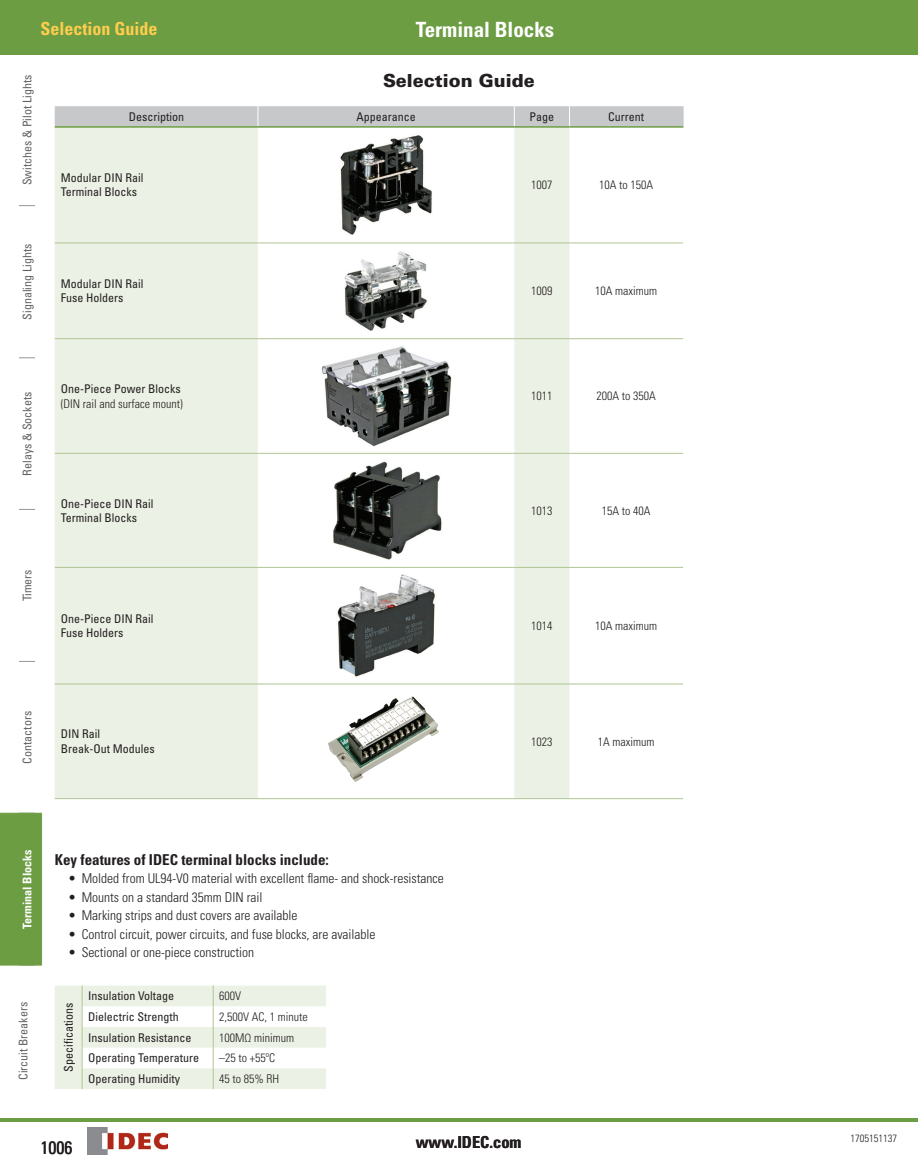
<style>
.page{position:relative;width:918px;height:1175px;background:#fff}
.page>*{position:absolute;margin:0;border:0;box-sizing:border-box;transform-origin:0 0}
.t1{font:700 condensed 21px "Univers LT Std";color:#fff}
.t2{font:700 condensed 18px "Univers LT Std";color:#fecd4e}
.Section_Header1{font:900 18px "Univers LT Std";color:#231f20}
.t3{font:condensed 18px "Univers LT Std";color:#231f20}
.t4{font:700 condensed 16.5px "Univers LT Std";color:#231f20}
.Body_Heading_1{font:700 condensed 15px "Univers LT Std";color:#231f20}
.t5{font:300 condensed 13.5px "Univers LT Std";color:#231f20}
.Table_Heading_Bk{font:condensed 12px "Univers LT Std";color:#231f20}
.Tab_Regular{font:condensed 12px "Univers LT Std";color:#636366}
.Table_Center{font:300 condensed 12px "Univers LT Std";color:#231f20}
.Table_Left{font:300 condensed 12px "Univers LT Std";color:#231f20}
.Table_Heading_Bk_Cen{font:condensed 12px "Univers LT Std";color:#231f20}
.Tab_Selected{font:700 condensed 12px "Univers LT Std";color:#fff}
.Notes{font:300 condensed 10.5px "Univers LT Std";color:#231f20}
</style>
<div class="page">
<svg style="left:19px;top:205px;width:16px;height:1px"></svg>
<svg style="left:19px;top:357px;width:16px;height:1px"></svg>
<svg style="left:19px;top:509px;width:16px;height:1px"></svg>
<svg style="left:19px;top:661px;width:16px;height:1px"></svg>
<img style="left:88px;top:1127px;width:80px;height:27px">
<div style="left:0;top:813px;width:42px;height:152px;background:#6c9d42"></div>
<svg style="left:883px;top:54px;width:16px;height:1px"></svg>
<div style="left:0;top:0;width:918px;height:54px;background:#6c9d42"></div>
<hr style="left:0;top:1118px;width:918px;height:3px;background:#6c9d42">
<svg style="left:55px;top:128px;width:515px;height:670px;fill:#ecf1e5"></svg>
<hr style="left:55px;top:798px;width:203px;height:1px;background:#b0c593">
<hr style="left:258px;top:798px;width:256px;height:1px;background:#b0c593">
<hr style="left:514px;top:798px;width:56px;height:1px;background:#b0c593">
<hr style="left:570px;top:798px;width:113px;height:1px;background:#b0c593">
<hr style="left:55px;top:242px;width:203px;height:1px;background:#b0c593">
<hr style="left:258px;top:242px;width:256px;height:1px;background:#b0c593">
<hr style="left:514px;top:242px;width:56px;height:1px;background:#b0c593">
<hr style="left:570px;top:242px;width:113px;height:1px;background:#b0c593">
<hr style="left:55px;top:453px;width:203px;height:1px;background:#b0c593">
<hr style="left:258px;top:453px;width:256px;height:1px;background:#b0c593">
<hr style="left:514px;top:453px;width:56px;height:1px;background:#b0c593">
<hr style="left:570px;top:453px;width:113px;height:1px;background:#b0c593">
<hr style="left:55px;top:338px;width:203px;height:1px;background:#b0c593">
<hr style="left:258px;top:338px;width:256px;height:1px;background:#b0c593">
<hr style="left:514px;top:338px;width:56px;height:1px;background:#b0c593">
<hr style="left:570px;top:338px;width:113px;height:1px;background:#b0c593">
<hr style="left:55px;top:567px;width:203px;height:1px;background:#b0c593">
<hr style="left:258px;top:567px;width:256px;height:1px;background:#b0c593">
<hr style="left:514px;top:567px;width:56px;height:1px;background:#b0c593">
<hr style="left:570px;top:567px;width:113px;height:1px;background:#b0c593">
<hr style="left:55px;top:683px;width:203px;height:1px;background:#b0c593">
<hr style="left:258px;top:683px;width:256px;height:1px;background:#b0c593">
<hr style="left:514px;top:683px;width:56px;height:1px;background:#b0c593">
<hr style="left:570px;top:683px;width:113px;height:1px;background:#b0c593">
<hr style="left:570px;top:126px;width:113px;height:2px;background:#6c9d42">
<div style="left:55px;top:106px;width:629px;height:21px;background:#c7c8ca"></div>
<hr style="left:55px;top:126px;width:203px;height:2px;background:#6c9d42">
<hr style="left:258px;top:126px;width:256px;height:2px;background:#6c9d42">
<hr style="left:514px;top:126px;width:56px;height:2px;background:#6c9d42">
<img style="left:339px;top:133px;width:94px;height:104px">
<img style="left:343px;top:249px;width:86px;height:84px">
<img style="left:320px;top:345px;width:132px;height:102px">
<img style="left:330px;top:459px;width:113px;height:102px">
<img style="left:335px;top:573px;width:102px;height:105px">
<img style="left:328px;top:696px;width:111px;height:86px">
<svg style="left:55px;top:985px;width:271px;height:104px"></svg>
<p class="t2" style="left:40px;top:18px;width:119px">Selection Guide</p>
<p class="t1" style="left:416px;top:17px;width:140px">Terminal Blocks</p>
<p class="Tab_Regular" style="left:20px;top:185px;width:112px;rotate:-90deg">Switches &amp; Pilot Lights</p>
<p class="Tab_Regular" style="left:20px;top:320px;width:77px;rotate:-90deg">Signaling Lights</p>
<p class="Tab_Regular" style="left:20px;top:475px;width:85px;rotate:-90deg">Relays &amp; Sockets</p>
<p class="Tab_Regular" style="left:20px;top:601px;width:33px;rotate:-90deg">Timers</p>
<p class="Section_Header1" style="left:383px;top:69px;width:153px">Selection Guide</p>
<p class="Table_Heading_Bk_Cen" style="left:129px;top:109px;width:57px">Description</p>
<p class="Table_Heading_Bk_Cen" style="left:356px;top:109px;width:61px">Appearance</p>
<p class="Table_Heading_Bk_Cen" style="left:530px;top:109px;width:26px">Page</p>
<p class="Table_Heading_Bk_Cen" style="left:608px;top:109px;width:38px">Current</p>
<p class="Table_Heading_Bk" style="left:61px;top:170px;width:84px">Modular DIN Rail</p>
<p class="Table_Heading_Bk" style="left:61px;top:185px;width:78px">Terminal Blocks</p>
<p class="Table_Heading_Bk" style="left:61px;top:276px;width:84px">Modular DIN Rail</p>
<p class="Table_Heading_Bk" style="left:61px;top:290px;width:64px">Fuse Holders</p>
<p class="Table_Heading_Bk" style="left:61px;top:381px;width:121px">One-Piece Power Blocks</p>
<p class="Table_Left" style="left:61px;top:396px;width:123px">(DIN rail and surface mount)</p>
<p class="Table_Heading_Bk" style="left:61px;top:495px;width:94px">One-Piece DIN Rail</p>
<p class="Table_Heading_Bk" style="left:61px;top:510px;width:78px">Terminal Blocks</p>
<p class="Table_Heading_Bk" style="left:61px;top:611px;width:94px">One-Piece DIN Rail</p>
<p class="Table_Heading_Bk" style="left:61px;top:625px;width:64px">Fuse Holders</p>
<p class="Table_Center" style="left:531px;top:178px;width:23px">1007</p>
<p class="Table_Center" style="left:599px;top:178px;width:55px">10A to 150A</p>
<p class="Table_Center" style="left:531px;top:284px;width:23px">1009</p>
<p class="Table_Center" style="left:595px;top:284px;width:63px">10A maximum</p>
<p class="Table_Center" style="left:531px;top:389px;width:23px">1011</p>
<p class="Table_Center" style="left:597px;top:389px;width:61px">200A to 350A</p>
<p class="Table_Center" style="left:531px;top:503px;width:23px">1013</p>
<p class="Table_Center" style="left:602px;top:503px;width:50px">15A to 40A</p>
<p class="Table_Center" style="left:531px;top:618px;width:23px">1014</p>
<p class="Table_Center" style="left:595px;top:618px;width:63px">10A maximum</p>
<p class="Tab_Regular" style="left:20px;top:763px;width:54px;rotate:-90deg">Contactors</p>
<p class="Table_Heading_Bk" style="left:61px;top:726px;width:41px">DIN Rail</p>
<p class="Table_Heading_Bk" style="left:61px;top:741px;width:95px">Break-Out Modules</p>
<p class="Table_Center" style="left:531px;top:734px;width:23px">1023</p>
<p class="Table_Center" style="left:598px;top:734px;width:58px">1A maximum</p>
<p class="Tab_Selected" style="left:20px;top:928px;width:81px;rotate:-90deg">Terminal Blocks</p>
<p class="Tab_Regular" style="left:16px;top:1080px;width:79px;rotate:-90deg">Circuit Breakers</p>
<p class="Body_Heading_1" style="left:55px;top:850px;width:276px">Key features of IDEC terminal blocks include:</p>
<p class="t5" style="left:68px;top:870px;width:377px">• Molded from UL94-V0 material with excellent flame- and shock-resistance</p>
<p class="t5" style="left:68px;top:889px;width:196px">• Mounts on a standard 35mm DIN rail</p>
<p class="t5" style="left:68px;top:907px;width:231px">• Marking strips and dust covers are available</p>
<p class="t5" style="left:68px;top:925px;width:309px">• Control circuit, power circuits, and fuse blocks, are available</p>
<p class="t5" style="left:68px;top:944px;width:187px">• Sectional or one-piece construction</p>
<p class="Table_Heading_Bk_Cen" style="left:61px;top:1071px;width:70px;rotate:-90deg">Specifications</p>
<p class="Table_Heading_Bk" style="left:88px;top:988px;width:88px">Insulation Voltage</p>
<p class="Table_Left" style="left:219px;top:988px;width:23px">600V</p>
<p class="Table_Heading_Bk" style="left:88px;top:1009px;width:92px">Dielectric Strength</p>
<p class="Table_Left" style="left:219px;top:1009px;width:90px">2,500V AC, 1 minute</p>
<p class="Table_Heading_Bk" style="left:88px;top:1029px;width:105px">Insulation Resistance</p>
<p class="Table_Left" style="left:219px;top:1030px;width:76px">100MΩ minimum</p>
<p class="Table_Heading_Bk" style="left:88px;top:1050px;width:113px">Operating Temperature</p>
<p class="Table_Left" style="left:219px;top:1050px;width:57px">–25 to +55ºC</p>
<p class="Table_Heading_Bk" style="left:88px;top:1071px;width:93px">Operating Humidity</p>
<p class="Table_Left" style="left:219px;top:1071px;width:61px">45 to 85% RH</p>
<p class="t3" style="left:40px;top:1136px;width:33px">1006</p>
<p class="t4" style="left:416px;top:1131px;width:107px">www.IDEC.com</p>
<p class="Notes" style="left:850px;top:1132px;width:48px">1705151137</p>
</div>
